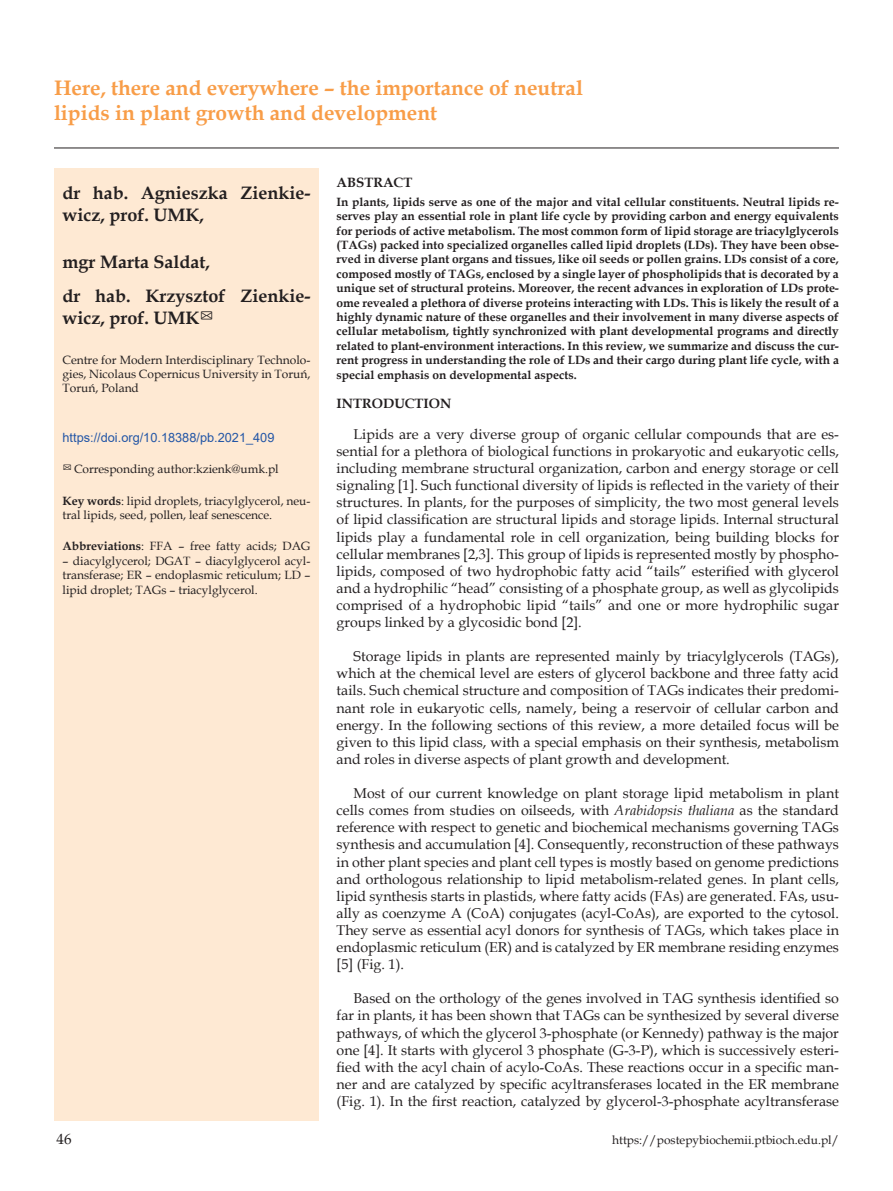
<style>
.page{position:relative;width:893px;height:1191px;background:#fff}
.page>*{position:absolute;margin:0;border:0;box-sizing:border-box;transform-origin:0 0}
._1_Tytul{font:700 21px/25.2px "Book Antiqua";color:#f89d48}
._2_Autor{font:700 18px/21.6px "Book Antiqua";color:#231f20}
.t1{font:15px "Book Antiqua";color:#231f20}
.Body_tekst{font:14.25px/17.1px "Book Antiqua";color:#231f20;text-align:justify}
.Tytul_1{font:700 13.5px "Book Antiqua";color:#231f20}
._6_DOI{font:12.75px "Arial";color:#2356a6}
.Ang_6_Streszczenie{font:700 12px/14.4px "Book Antiqua";color:#231f20;text-align:justify}
._5_Skroty{font:12px/14.4px "Book Antiqua";color:#231f20}
._3_Adres{font:12px/14.4px "Book Antiqua";color:#231f20;text-align:justify}
.s1{font-weight:700}
.s2{font-style:italic}
</style>
<div class="page">
<hr style="left:54px;top:148px;width:785px;height:1px;background:#231f20">
<div style="left:54px;top:172px;width:265px;height:948px;background:#fee9d3"></div>
<p class="_1_Tytul" style="left:54px;top:75px;width:531px">Here, there and everywhere – the importance of neutral lipids in plant growth and development</p>
<p class="_2_Autor" style="left:63px;top:182px;width:249px">dr hab. Agnieszka Zienkie&shy;wicz, prof. UMK,</p>
<p class="_2_Autor" style="left:63px;top:251px;width:149px">mgr Marta Saldat,</p>
<p class="_2_Autor" style="left:63px;top:285px;width:249px">dr hab. Krzysztof Zienkie&shy;wicz, prof. UMK✉</p>
<p class="_3_Adres" style="left:63px;top:352px;width:249px">Centre for Modern Interdisciplinary Technolo&shy;gies, Nicolaus Copernicus University in Toruń, Toruń, Poland</p>
<p class="_6_DOI" style="left:63px;top:428px;width:213px">https://doi.org/10.18388/pb.2021_409</p>
<p class="_5_Skroty" style="left:63px;top:461px;width:218px">✉ Corresponding author:kzienk@umk.pl</p>
<p class="_5_Skroty" style="left:63px;top:493px;width:249px"><span class="s1">Key words</span>: lipid droplets, triacylglycerol, neu&shy;tral lipids, seed, pollen, leaf senescence.</p>
<p class="_5_Skroty" style="left:63px;top:539px;width:249px"><span class="s1">Abbreviations</span>: FFA – free fatty acids; DAG</p>
<p class="_5_Skroty" style="left:63px;top:553px;width:249px;text-align:justify">– diacylglycerol; DGAT – diacylglycerol acyl&shy;transferase; ER – endoplasmic reticulum; LD – lipid droplet; TAGs – triacylglycerol.</p>
<p class="Tytul_1" style="left:337px;top:173px;width:77px">ABSTRACT</p>
<p class="Ang_6_Streszczenie" style="left:337px;top:194px;width:504px">In plants, lipids serve as one of the major and vital cellular constituents. Neutral lipids re&shy;serves play an essential role in plant life cycle by providing carbon and energy equivalents for periods of active metabolism. The most common form of lipid storage are triacylglycerols (TAGs) packed into specialized organelles called lipid droplets (LDs). They have been obse&shy;rved in diverse plant organs and tissues, like oil seeds or pollen grains. LDs consist of a core, composed mostly of TAGs, enclosed by a single layer of phospholipids that is decorated by a unique set of structural proteins. Moreover, the recent advances in exploration of LDs prote&shy;ome revealed a plethora of diverse proteins interacting with LDs. This is likely the result of a highly dynamic nature of these organelles and their involvement in many diverse aspects of cellular metabolism, tightly synchronized with plant developmental programs and directly related to plant-environment interactions. In this review, we summarize and discuss the cur&shy;rent progress in understanding the role of LDs and their cargo during plant life cycle, with a special emphasis on developmental aspects.</p>
<p class="Tytul_1" style="left:337px;top:394px;width:116px">INTRODUCTION</p>
<p class="Body_tekst" style="left:337px;top:425px;width:504px;text-indent:17px">Lipids are a very diverse group of organic cellular compounds that are es&shy;sential for a plethora of biological functions in prokaryotic and eukaryotic cells, including membrane structural organization, carbon and energy storage or cell signaling [1]. Such functional diversity of lipids is reflected in the variety of their structures. In plants, for the purposes of simplicity, the two most general levels of lipid classification are structural lipids and storage lipids. Internal structural lipids play a fundamental role in cell organization, being building blocks for cellular membranes [2,3]. This group of lipids is represented mostly by phospho&shy;lipids, composed of two hydrophobic fatty acid “tails” esterified with glycerol and a hydrophilic “head” consisting of a phosphate group, as well as glycolipids comprised of a hydrophobic lipid “tails” and one or more hydrophilic sugar groups linked by a glycosidic bond [2].</p>
<p class="Body_tekst" style="left:337px;top:647px;width:504px;text-indent:17px">Storage lipids in plants are represented mainly by triacylglycerols (TAGs), which at the chemical level are esters of glycerol backbone and three fatty acid tails. Such chemical structure and composition of TAGs indicates their predomi&shy;nant role in eukaryotic cells, namely, being a reservoir of cellular carbon and energy. In the following sections of this review, a more detailed focus will be given to this lipid class, with a special emphasis on their synthesis, metabolism and roles in diverse aspects of plant growth and development.</p>
<p class="Body_tekst" style="left:337px;top:784px;width:504px;text-indent:17px">Most of our current knowledge on plant storage lipid metabolism in plant cells comes from studies on oilseeds, with <span class="s2">Arabidopsis thaliana</span> as the standard reference with respect to genetic and biochemical mechanisms governing TAGs synthesis and accumulation [4]. Consequently, reconstruction of these pathways in other plant species and plant cell types is mostly based on genome predictions and orthologous relationship to lipid metabolism-related genes. In plant cells, lipid synthesis starts in plastids, where fatty acids (FAs) are generated. FAs, usu&shy;ally as coenzyme A (CoA) conjugates (acyl-CoAs), are exported to the cytosol.<br>They serve as essential acyl donors for synthesis of TAGs, which takes place in endoplasmic reticulum (ER) and is catalyzed by ER membrane residing enzymes [5] (Fig. 1).</p>
<p class="Body_tekst" style="left:337px;top:989px;width:504px;text-indent:17px">Based on the orthology of the genes involved in TAG synthesis identified so far in plants, it has been shown that TAGs can be synthesized by several diverse pathways, of which the glycerol 3-phosphate (or Kennedy) pathway is the major one [4]. It starts with glycerol 3 phosphate (G-3-P), which is successively esteri&shy;fied with the acyl chain of acylo-CoAs. These reactions occur in a specific man&shy;ner and are catalyzed by specific acyltransferases located in the ER membrane (Fig. 1). In the first reaction, catalyzed by glycerol-3-phosphate acyltransferase</p>
<p class="t1" style="left:57px;top:1128px;width:16px">46</p>
<p class="_5_Skroty" style="left:612px;top:1132px;width:228px">https://postepybiochemii.ptbioch.edu.pl/</p>
</div>
